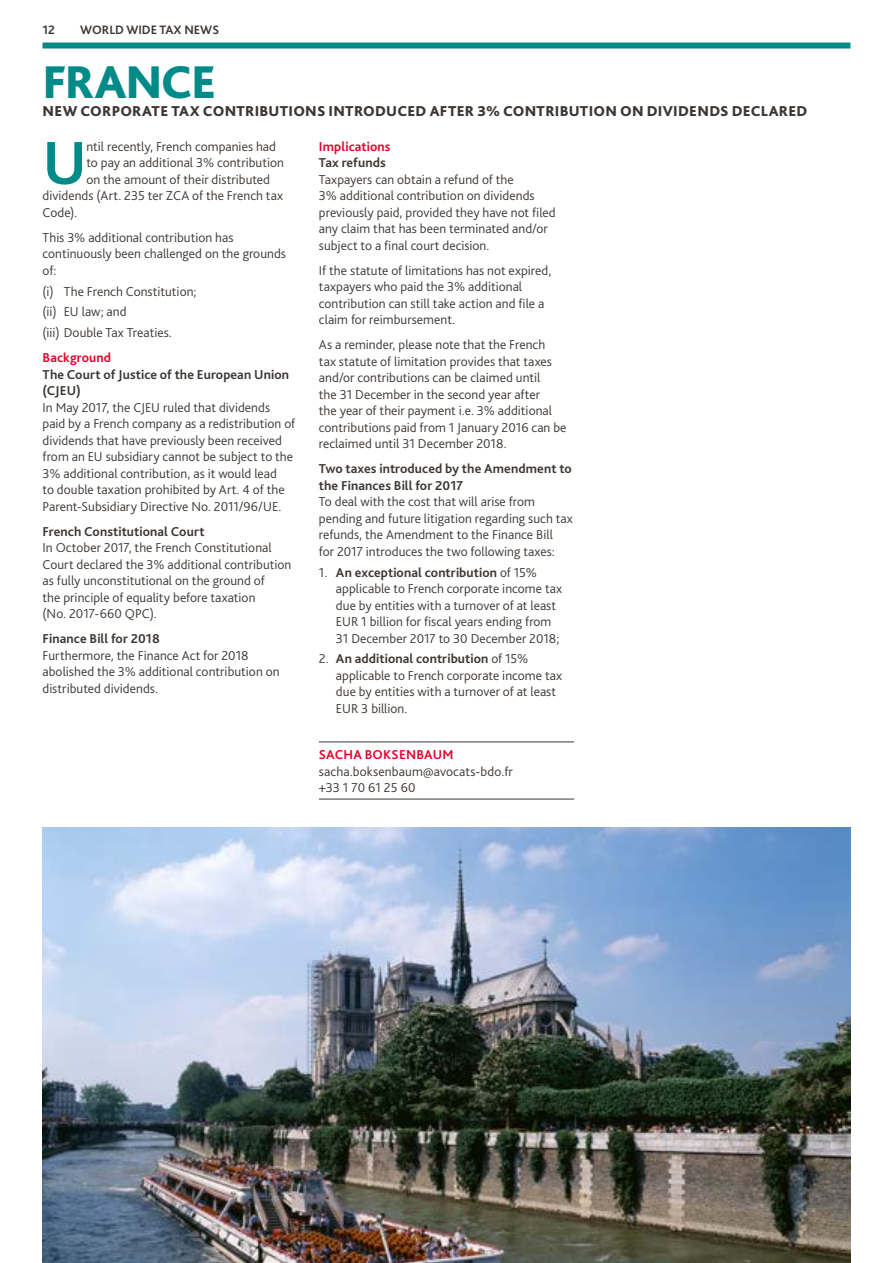
<style>
.page{position:relative;width:893px;height:1263px;background:#fff}
.page>*{position:absolute;margin:0;border:0;box-sizing:border-box;transform-origin:0 0}
.t1{font:700 63.6px "Bliss Pro";color:#008b88}
.t2{font:800 48px "Bliss Pro";letter-spacing:-.025em;color:#008b88}
.t3{font:800 15px "Bliss Pro";letter-spacing:.015em;color:#3c3734}
.t4{font:300 13.5px/16.5px "Bliss Pro";color:#3c3734}
.t5{font:700 13.5px/16.5px "Bliss Pro";letter-spacing:.01em;color:#3c3734}
.t6{font:700 13.5px "Bliss Pro";letter-spacing:.01em;color:#e4032e}
.t7{font:700 12.75px "Bliss Pro";color:#3c3734}
.s1{font-weight:700}
</style>
<div class="page">
<div style="left:43px;top:43px;width:807px;height:6px;background:#008b88"></div>
<hr style="left:319px;top:741px;width:255px;height:1px;background:#3c3734">
<hr style="left:319px;top:799px;width:255px;height:1px;background:#3c3734">
<img style="left:43px;top:827px;width:807px;height:436px">
<p class="t7" style="left:43px;top:22px;width:14px">12</p>
<p class="t7" style="left:80px;top:22px;width:140px">WORLD WIDE TAX NEWS</p>
<h2 class="t2" style="left:43px;top:52px;width:175px">FRANCE</h2>
<p class="t3" style="left:43px;top:102px;width:766px">NEW CORPORATE TAX CONTRIBUTIONS INTRODUCED AFTER 3% CONTRIBUTION ON DIVIDENDS DECLARED</p>
<h1 class="t1" style="left:43px;top:123px;width:46px">U</h1>
<p class="t4" style="left:86px;top:138px;width:191px">ntil recently, French companies had</p>
<p class="t6" style="left:319px;top:138px;width:73px">Implications</p>
<p class="t5" style="left:319px;top:154px;width:68px">Tax refunds</p>
<p class="t4" style="left:319px;top:171px;width:238px">Taxpayers can obtain a refund of the<br>3% additional contribution on dividends previously paid, provided they have not filed any claim that has been terminated and/or subject to a final court decision.</p>
<p class="t4" style="left:319px;top:262px;width:234px">If the statute of limitations has not expired, taxpayers who paid the 3% additional contribution can still take action and file a claim for reimbursement.</p>
<p class="t4" style="left:319px;top:336px;width:249px">As a reminder, please note that the French<br>tax statute of limitation provides that taxes and/or contributions can be claimed until<br>the 31 December in the second year after<br>the year of their payment i.e. 3% additional contributions paid from 1 January 2016 can be reclaimed until 31 December 2018.</p>
<p class="t5" style="left:319px;top:460px;width:254px">Two taxes introduced by the Amendment to the Finances Bill for 2017</p>
<p class="t4" style="left:319px;top:493px;width:256px">To deal with the cost that will arise from pending and future litigation regarding such tax refunds, the Amendment to the Finance Bill<br>for 2017 introduces the two following taxes:</p>
<p class="t4" style="left:336px;top:564px;width:228px;text-indent:-17px">1. <span class="s1">An exceptional contribution</span> of 15% applicable to French corporate income tax due by entities with a turnover of at least EUR 1 billion for fiscal years ending from 31 December 2017 to 30 December 2018;</p>
<p class="t4" style="left:336px;top:650px;width:228px;text-indent:-17px">2. <span class="s1">An additional contribution</span> of 15% applicable to French corporate income tax due by entities with a turnover of at least EUR 3 billion.</p>
<p class="t6" style="left:319px;top:746px;width:136px">SACHA BOKSENBAUM</p>
<p class="t4" style="left:319px;top:763px;width:196px">sacha.boksenbaum@avocats-bdo.fr +33 1 70 61 25 60</p>
<p class="t4" style="left:86px;top:154px;width:199px">to pay an additional 3% contribution</p>
<p class="t4" style="left:86px;top:171px;width:185px">on the amount of their distributed</p>
<p class="t4" style="left:43px;top:187px;width:242px">dividends (Art. 235 ter ZCA of the French tax</p>
<p class="t4" style="left:43px;top:204px;width:36px">Code).</p>
<p class="t4" style="left:43px;top:229px;width:245px">This 3% additional contribution has continuously been challenged on the grounds of:</p>
<p class="t4" style="left:43px;top:281px;width:155px;line-height:20.7px">(i) The French Constitution; (ii) EU law; and<br>(iii) Double Tax Treaties.</p>
<p class="t6" style="left:43px;top:349px;width:70px">Background</p>
<p class="t5" style="left:43px;top:366px;width:248px">The Court of Justice of the European Union (CJEU)</p>
<p class="t4" style="left:43px;top:399px;width:254px">In May 2017, the CJEU ruled that dividends paid by a French company as a redistribution of dividends that have previously been received from an EU subsidiary cannot be subject to the 3% additional contribution, as it would lead<br>to double taxation prohibited by Art. 4 of the Parent-Subsidiary Directive No. 2011/96/UE.</p>
<p class="t5" style="left:43px;top:523px;width:164px">French Constitutional Court</p>
<p class="t4" style="left:43px;top:539px;width:250px">In October 2017, the French Constitutional Court declared the 3% additional contribution as fully unconstitutional on the ground of<br>the principle of equality before taxation<br>(No. 2017-660 QPC).</p>
<p class="t5" style="left:43px;top:630px;width:119px">Finance Bill for 2018</p>
<p class="t4" style="left:43px;top:647px;width:239px">Furthermore, the Finance Act for 2018 abolished the 3% additional contribution on distributed dividends.</p>
</div>
